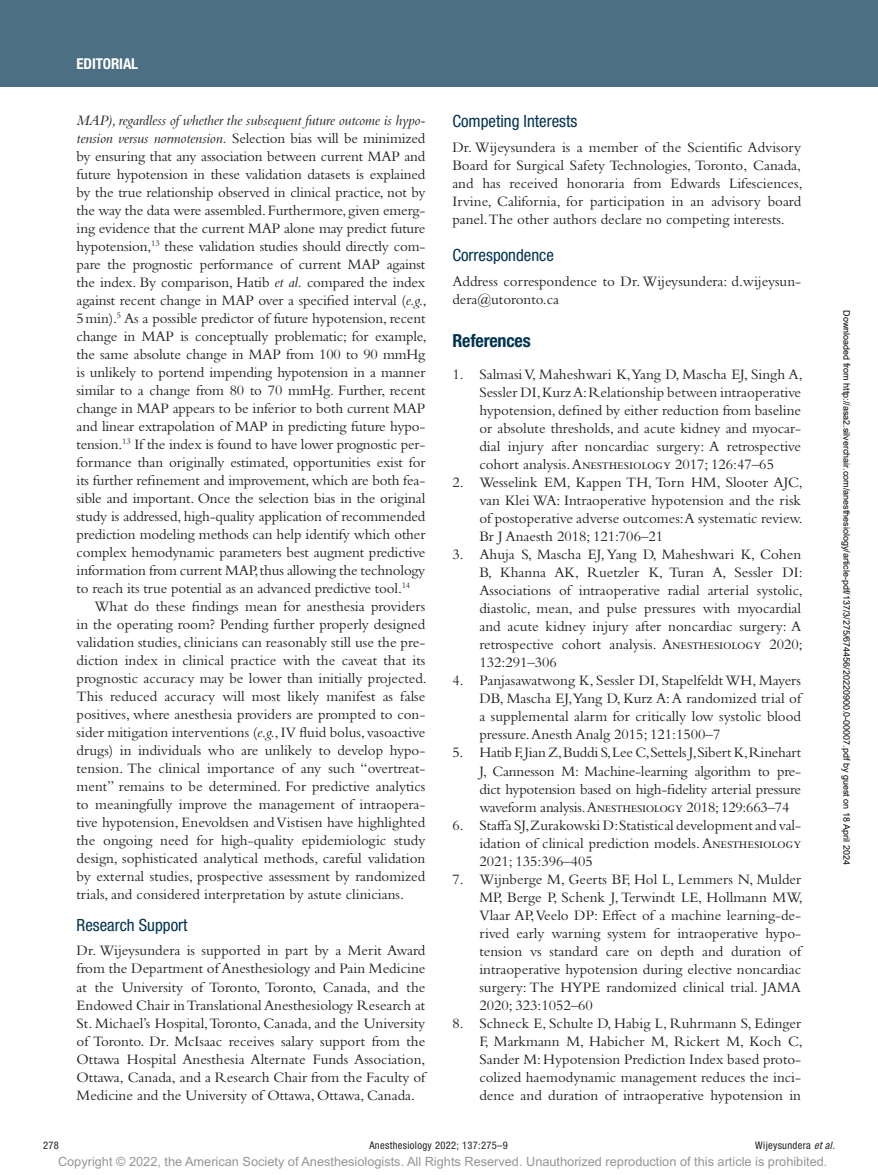
<style>
.page{position:relative;width:878px;height:1175px;background:#fff}
.page>*{position:absolute;margin:0;border:0;box-sizing:border-box;transform-origin:0 0}
.t1{font:700 condensed 18px "Helvetica Neue LT Std";letter-spacing:-.01em;color:#003250}
.t2{font:condensed 16.8px "Helvetica Neue LT Std";color:#003250}
.t3{font:15px/18px "Bembo Std";color:#231f20;text-align:justify}
.t4{font:700 condensed 15px "Helvetica Neue LT Std";letter-spacing:-.01em;color:#fff}
.t5{font:12.75px "Arial MT Std";color:#939598}
.t6{font:condensed 10.5px "Helvetica Neue LT Std";letter-spacing:.03em;color:#231f20}
.t7{font:9px "Arial";color:#000}
.s1{font-style:italic}
</style>
<div class="page">
<div style="left:0;top:0;width:878px;height:86px;background:#4d6f84"></div>
<p class="t4" style="left:77px;top:54px;width:63px">EDITORIAL</p>
<p class="t3" style="left:77px;top:111px;width:352px"><span class="s1">MAP), regardless of whether the subsequent future outcome is hypo&shy;tension versus normotension.</span> Selection bias will be minimized by ensuring that any association between current MAP and future hypotension in these validation datasets is explained by the true relationship observed in clinical practice, not by the way the data were assembled. Furthermore, given emerg&shy;ing evidence that the current MAP alone may predict future hypotension,<sup>13</sup> these validation studies should directly com&shy;pare the prognostic performance of current MAP against the index. By comparison, Hatib <span class="s1">et al.</span> compared the index against recent change in MAP over a specified interval (<span class="s1">e.g.</span>, 5min).<sup>5</sup> As a possible predictor of future hypotension, recent change in MAP is conceptually problematic; for example, the same absolute change in MAP from 100 to 90 mmHg is unlikely to portend impending hypotension in a manner similar to a change from 80 to 70 mmHg. Further, recent change in MAP appears to be inferior to both current MAP and linear extrapolation of MAP in predicting future hypo&shy;tension.<sup>13</sup> If the index is found to have lower prognostic per&shy;formance than originally estimated, opportunities exist for its further refinement and improvement, which are both fea&shy;sible and important. Once the selection bias in the original study is addressed, high-quality application of recommended prediction modeling methods can help identify which other complex hemodynamic parameters best augment predictive information from current MAP, thus allowing the technology to reach its true potential as an advanced predictive tool.<sup>14</sup></p>
<p class="t3" style="left:77px;top:597px;width:352px;text-indent:18px">What do these findings mean for anesthesia providers in the operating room? Pending further properly designed validation studies, clinicians can reasonably still use the pre&shy;diction index in clinical practice with the caveat that its prognostic accuracy may be lower than initially projected.<br>This reduced accuracy will most likely manifest as false positives, where anesthesia providers are prompted to con&shy;sider mitigation interventions (<span class="s1">e.g.</span>, IV fluid bolus, vasoactive drugs) in individuals who are unlikely to develop hypo&shy;tension. The clinical importance of any such “overtreat&shy;ment” remains to be determined. For predictive analytics to meaningfully improve the management of intraopera&shy;tive hypotension, Enevoldsen and Vistisen have highlighted the ongoing need for high-quality epidemiologic study design, sophisticated analytical methods, careful validation by external studies, prospective assessment by randomized trials, and considered interpretation by astute clinicians.</p>
<p class="t2" style="left:77px;top:915px;width:112px">Research Support</p>
<p class="t3" style="left:77px;top:941px;width:350px">Dr. Wijeysundera is supported in part by a Merit Award from the Department of Anesthesiology and Pain Medicine at the University of Toronto, Toronto, Canada, and the Endowed Chair in Translational Anesthesiology Research at St. Michael’s Hospital, Toronto, Canada, and the University of Toronto. Dr. McIsaac receives salary support from the Ottawa Hospital Anesthesia Alternate Funds Association‚ Ottawa‚ Canada‚ and a Research Chair from the Faculty of Medicine and the University of Ottawa, Ottawa, Canada.</p>
<p class="t2" style="left:452px;top:111px;width:126px">Competing Interests</p>
<p class="t3" style="left:452px;top:138px;width:352px">Dr. Wijeysundera is a member of the Scientific Advisory Board for Surgical Safety Technologies‚ Toronto‚ Canada‚ and has received honoraria from Edwards Lifesciences, Irvine, California, for participation in an advisory board panel.The other authors declare no competing interests.</p>
<p class="t2" style="left:452px;top:245px;width:103px">Correspondence</p>
<p class="t3" style="left:452px;top:272px;width:350px">Address correspondence to Dr. Wijeysundera: d.wijeysun&shy;dera@utoronto.ca</p>
<p class="t1" style="left:452px;top:330px;width:80px">References</p>
<p class="t3" style="left:479px;top:365px;width:325px;text-indent:-27px">1. Salmasi V, Maheshwari K,Yang D, Mascha EJ, Singh A, Sessler DI, Kurz A: Relationship between intraoperative hypotension, defined by either reduction from baseline or absolute thresholds, and acute kidney and myocar&shy;dial injury after noncardiac surgery: A retrospective cohort analysis. Anesthesiology 2017; 126:47–65</p>
<p class="t3" style="left:479px;top:473px;width:325px;text-indent:-27px">2. Wesselink EM, Kappen TH, Torn HM, Slooter AJC, van Klei WA: Intraoperative hypotension and the risk of postoperative adverse outcomes:A systematic review.<br>Br J Anaesth 2018; 121:706–21</p>
<p class="t3" style="left:479px;top:545px;width:325px;text-indent:-27px">3. Ahuja S, Mascha EJ, Yang D, Maheshwari K, Cohen B, Khanna AK, Ruetzler K, Turan A, Sessler DI:<br>Associations of intraoperative radial arterial systolic, diastolic, mean, and pulse pressures with myocardial and acute kidney injury after noncardiac surgery: A retrospective cohort analysis. Anesthesiology 2020; 132:291–306</p>
<p class="t3" style="left:479px;top:671px;width:323px;text-indent:-27px">4. Panjasawatwong K, Sessler DI, Stapelfeldt WH, Mayers DB, Mascha EJ,Yang D, Kurz A: A randomized trial of a supplemental alarm for critically low systolic blood pressure. Anesth Analg 2015; 121:1500–7</p>
<p class="t3" style="left:479px;top:743px;width:323px;text-indent:-27px">5. Hatib F,Jian Z,Buddi S,Lee C,Settels J,Sibert K,Rinehart J, Cannesson M: Machine-learning algorithm to pre&shy;dict hypotension based on high-fidelity arterial pressure waveform analysis. Anesthesiology 2018; 129:663–74</p>
<p class="t3" style="left:479px;top:815px;width:323px;text-indent:-27px">6. Staffa SJ, Zurakowski D: Statistical development and val&shy;idation of clinical prediction models. Anesthesiology 2021; 135:396–405</p>
<p class="t3" style="left:479px;top:869px;width:325px;text-indent:-27px">7. Wijnberge M, Geerts BF, Hol L, Lemmers N, Mulder MP, Berge P, Schenk J, Terwindt LE, Hollmann MW, Vlaar AP, Veelo DP: Effect of a machine learning-de&shy;rived early warning system for intraoperative hypo&shy;tension vs standard care on depth and duration of intraoperative hypotension during elective noncardiac surgery: The HYPE randomized clinical trial. JAMA 2020; 323:1052–60</p>
<p class="t3" style="left:479px;top:1013px;width:325px;text-indent:-27px">8. Schneck E, Schulte D, Habig L, Ruhrmann S, Edinger F, Markmann M, Habicher M, Rickert M, Koch C, Sander M: Hypotension Prediction Index based proto&shy;colized haemodynamic management reduces the inci&shy;dence and duration of intraoperative hypotension in</p>
<p class="t7" style="left:850px;top:310px;width:556px;rotate:90deg">Downloaded from http://asa2.silverchair.com/anesthesiology/article-pdf/137/3/275/674456/20220900.0-00007.pdf by guest on 18 April 2024</p>
<p class="t6" style="left:43px;top:1139px;width:17px">278</p>
<p class="t6" style="left:369px;top:1139px;width:140px">Anesthesiology 2022; 137:275–9</p>
<p class="t6" style="left:755px;top:1139px;width:81px">Wijeysundera <span class="s1">et al.</span></p>
<p class="t5" style="left:58px;top:1154px;width:771px">Copyright © 2022, the American Society of Anesthesiologists. All Rights Reserved. Unauthorized reproduction of this article is prohibited.</p>
</div>
